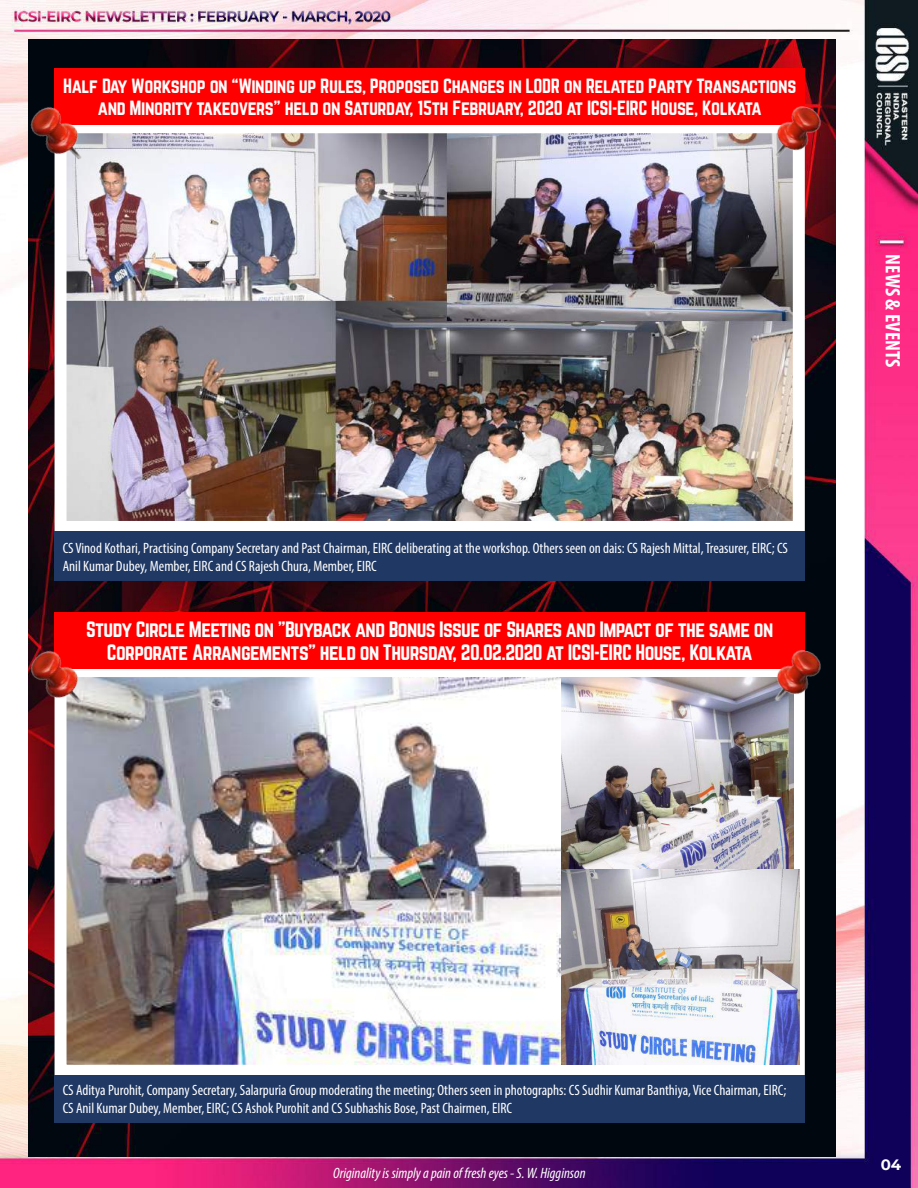
<style>
.page{position:relative;width:918px;height:1188px;background:#fff}
.page>*{position:absolute;margin:0;border:0;box-sizing:border-box;transform-origin:0 0}
.t1{font:700 condensed 21px "Myriad Pro";color:#fff}
.t2{font:19.5px/23.4px "Norwester";letter-spacing:-.03em;color:#fff;text-align:center}
.t3{font:18px/21.6px "Norwester";letter-spacing:-.02em;color:#fff;text-align:center}
.t4{font:condensed 15px/18px "Myriad Pro";color:#fff}
.t5{font:italic condensed 15px "Myriad Pro";color:#fff}
.t6{font:700 15px "Montserrat";color:#fff}
</style>
<div class="page">
<img style="left:0;top:0;width:918px;height:1188px">
<img style="left:29px;top:40px;width:807px;height:1117px">
<img style="left:68px;top:134px;width:724px;height:386px">
<div style="left:55px;top:121px;width:750px;height:412px;border:12px solid #fff"></div>
<div style="left:55px;top:68px;width:750px;height:57px;background:#f00"></div>
<img style="left:0;top:82px;width:121px;height:117px">
<img style="left:753px;top:97px;width:97px;height:80px">
<div style="left:54px;top:531px;width:751px;height:50px;background:#1f3864"></div>
<img style="left:68px;top:678px;width:494px;height:386px">
<div style="left:55px;top:665px;width:750px;height:412px;border:12px solid #fff"></div>
<img style="left:562px;top:678px;width:232px;height:192px">
<img style="left:562px;top:870px;width:237px;height:195px">
<div style="left:55px;top:612px;width:750px;height:57px;background:#f00"></div>
<img style="left:0;top:626px;width:121px;height:116px">
<img style="left:753px;top:641px;width:97px;height:80px">
<div style="left:54px;top:1075px;width:751px;height:48px;background:#1f3864"></div>
<p class="t3" style="left:63px;top:76px;width:735px">Half Day Workshop on “Winding up Rules, Proposed Changes in LODR on Related Party Transactions and Minority takeovers" held on Saturday, 15th February, 2020 at ICSI-EIRC House, Kolkata</p>
<p class="t4" style="left:63px;top:538px;width:727px">CS Vinod Kothari, Practising Company Secretary and Past Chairman, EIRC deliberating at the workshop. Others seen on dais: CS Rajesh Mittal, Treasurer, EIRC; CS<br>Anil Kumar Dubey, Member, EIRC and CS Rajesh Chura, Member, EIRC</p>
<h2 class="t2" style="left:86px;top:618px;width:689px">Study Circle Meeting on "Buyback and Bonus Issue of Shares and Impact of the same on<br>Corporate Arrangements" held on Thursday, 20.02.2020 at ICSI-EIRC House, Kolkata</h2>
<h1 class="t1" style="left:906px;top:254px;width:114px;rotate:90deg">NEWS &amp; EVENTS</h1>
<p class="t4" style="left:63px;top:1081px;width:725px">CS Aditya Purohit, Company Secretary, Salarpuria Group moderating the meeting; Others seen in photographs: CS Sudhir Kumar Banthiya, Vice Chairman, EIRC;<br>CS Anil Kumar Dubey, Member, EIRC; CS Ashok Purohit and CS Subhashis Bose, Past Chairmen, EIRC</p>
<p class="t5" style="left:333px;top:1164px;width:254px">Originality is simply a pain of fresh eyes - S. W. Higginson</p>
<p class="t6" style="left:881px;top:1154px;width:22px">04</p>
</div>
